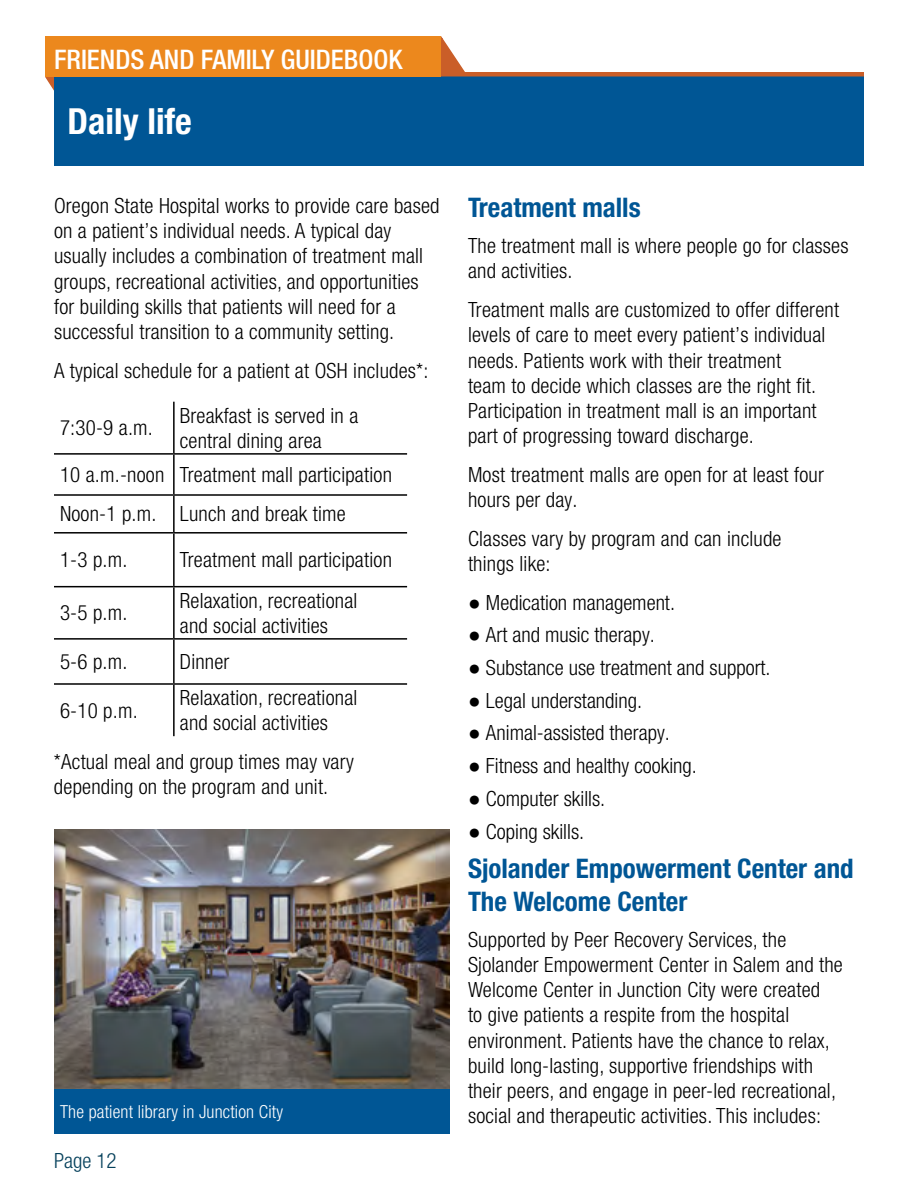
<style>
.page{position:relative;width:918px;height:1188px;background:#fff}
.page>*{position:absolute;margin:0;border:0;box-sizing:border-box;transform-origin:0 0}
.t1{font:700 condensed 36px "Helvetica Neue LT Pro";color:#fff}
.t2{font:700 condensed 27px/32.4px "Helvetica Neue LT Pro";color:#005695}
.t3{font:500 condensed 27px "Helvetica Neue LT Pro";color:#fff}
.t4{font:300 condensed 21px/25.2px "Helvetica Neue LT Pro";letter-spacing:.01em;color:#000}
.t5{font:300 condensed 21px "Helvetica Neue LT Pro";color:#06415c}
.t6{font:300 condensed 18px "Helvetica Neue LT Pro";letter-spacing:.01em;color:#fff}
.s1{font-family:"Arial";font-weight:400;font-stretch:normal}
</style>
<div class="page">
<svg style="left:441px;top:36px;width:24px;height:36px"></svg>
<svg style="left:45px;top:76px;width:9px;height:15px"></svg>
<div style="left:54px;top:76px;width:810px;height:90px;background:#005695"></div>
<div style="left:45px;top:36px;width:396px;height:40px;background:#ec881d"></div>
<hr style="left:441px;top:72px;width:423px;height:4px;background:#ca5e28">
<hr style="left:173px;top:402px;width:2px;height:51px;background:#000">
<hr style="left:54px;top:453px;width:120px;height:2px;background:#000">
<hr style="left:174px;top:453px;width:233px;height:2px;background:#000">
<hr style="left:173px;top:455px;width:2px;height:39px;background:#000">
<hr style="left:54px;top:494px;width:120px;height:2px;background:#000">
<hr style="left:174px;top:494px;width:233px;height:2px;background:#000">
<hr style="left:173px;top:496px;width:2px;height:36px;background:#000">
<hr style="left:54px;top:532px;width:120px;height:2px;background:#000">
<hr style="left:174px;top:532px;width:233px;height:2px;background:#000">
<hr style="left:173px;top:534px;width:2px;height:52px;background:#000">
<hr style="left:54px;top:586px;width:120px;height:1px;background:#000">
<hr style="left:174px;top:586px;width:233px;height:1px;background:#000">
<hr style="left:173px;top:587px;width:2px;height:51px;background:#000">
<hr style="left:54px;top:638px;width:120px;height:2px;background:#000">
<hr style="left:174px;top:638px;width:233px;height:2px;background:#000">
<hr style="left:173px;top:640px;width:2px;height:43px;background:#000">
<hr style="left:54px;top:683px;width:120px;height:2px;background:#000">
<hr style="left:174px;top:683px;width:233px;height:2px;background:#000">
<hr style="left:173px;top:685px;width:2px;height:51px;background:#000">
<img style="left:54px;top:830px;width:396px;height:259px">
<div style="left:54px;top:1089px;width:396px;height:45px;background:#005695"></div>
<p class="t3" style="left:54px;top:43px;width:350px">FRIENDS AND FAMILY GUIDEBOOK</p>
<h1 class="t1" style="left:68px;top:100px;width:126px">Daily life</h1>
<p class="t4" style="left:54px;top:193px;width:387px">Oregon State Hospital works to provide care based on a patient’s individual needs. A typical day usually includes a combination of treatment mall groups, recreational activities, and opportunities for building skills that patients will need for a successful transition to a community setting.</p>
<p class="t4" style="left:54px;top:358px;width:376px">A typical schedule for a patient at OSH includes*:</p>
<p class="t4" style="left:60px;top:415px;width:94px">7:30-9 a.m.</p>
<p class="t4" style="left:180px;top:402px;width:180px">Breakfast is served in a central dining area</p>
<p class="t4" style="left:60px;top:455px;width:334px;line-height:39.5px">10 a.m.-noon Treatment mall participation<br>Noon-1 p.m. Lunch and break time</p>
<p class="t4" style="left:60px;top:547px;width:69px">1-3 p.m.</p>
<p class="t4" style="left:180px;top:547px;width:214px">Treatment mall participation</p>
<p class="t4" style="left:60px;top:600px;width:69px">3-5 p.m.</p>
<p class="t4" style="left:180px;top:587px;width:179px">Relaxation, recreational and social activities</p>
<p class="t4" style="left:60px;top:649px;width:69px">5-6 p.m.</p>
<p class="t4" style="left:180px;top:649px;width:51px">Dinner</p>
<p class="t4" style="left:60px;top:697px;width:79px">6-10 p.m.</p>
<p class="t4" style="left:180px;top:685px;width:179px">Relaxation, recreational and social activities</p>
<p class="t4" style="left:54px;top:749px;width:302px">*Actual meal and group times may vary depending on the program and unit.</p>
<p class="t6" style="left:60px;top:1101px;width:225px">The patient library in Junction City</p>
<p class="t5" style="left:54px;top:1149px;width:64px">Page 12</p>
<p class="t2" style="left:468px;top:192px;width:174px">Treatment malls</p>
<p class="t4" style="left:468px;top:233px;width:382px">The treatment mall is where people go for classes and activities.</p>
<p class="t4" style="left:468px;top:297px;width:373px">Treatment malls are customized to offer different levels of care to meet every patient’s individual needs. Patients work with their treatment<br>team to decide which classes are the right fit.<br>Participation in treatment mall is an important part of progressing toward discharge.</p>
<p class="t4" style="left:468px;top:462px;width:358px">Most treatment malls are open for at least four hours per day.</p>
<p class="t4" style="left:468px;top:526px;width:315px">Classes vary by program and can include things like:</p>
<p class="t4" style="left:468px;top:589px;width:209px"><span class="s1">●</span> Medication management.</p>
<p class="t4" style="left:468px;top:622px;width:188px"><span class="s1">●</span> Art and music therapy.</p>
<p class="t4" style="left:468px;top:655px;width:304px"><span class="s1">●</span> Substance use treatment and support.</p>
<p class="t4" style="left:468px;top:688px;width:176px"><span class="s1">●</span> Legal understanding.</p>
<p class="t4" style="left:468px;top:720px;width:203px"><span class="s1">●</span> Animal-assisted therapy.</p>
<p class="t4" style="left:468px;top:753px;width:230px"><span class="s1">●</span> Fitness and healthy cooking.</p>
<p class="t4" style="left:468px;top:786px;width:139px"><span class="s1">●</span> Computer skills.</p>
<p class="t4" style="left:468px;top:818px;width:118px"><span class="s1">●</span> Coping skills.</p>
<p class="t2" style="left:468px;top:853px;width:387px">Sjolander Empowerment Center and<br>The Welcome Center</p>
<p class="t4" style="left:468px;top:927px;width:376px">Supported by Peer Recovery Services, the Sjolander Empowerment Center in Salem and the Welcome Center in Junction City were created<br>to give patients a respite from the hospital environment. Patients have the chance to relax, build long-lasting, supportive friendships with their peers, and engage in peer-led recreational, social and therapeutic activities. This includes:</p>
</div>
